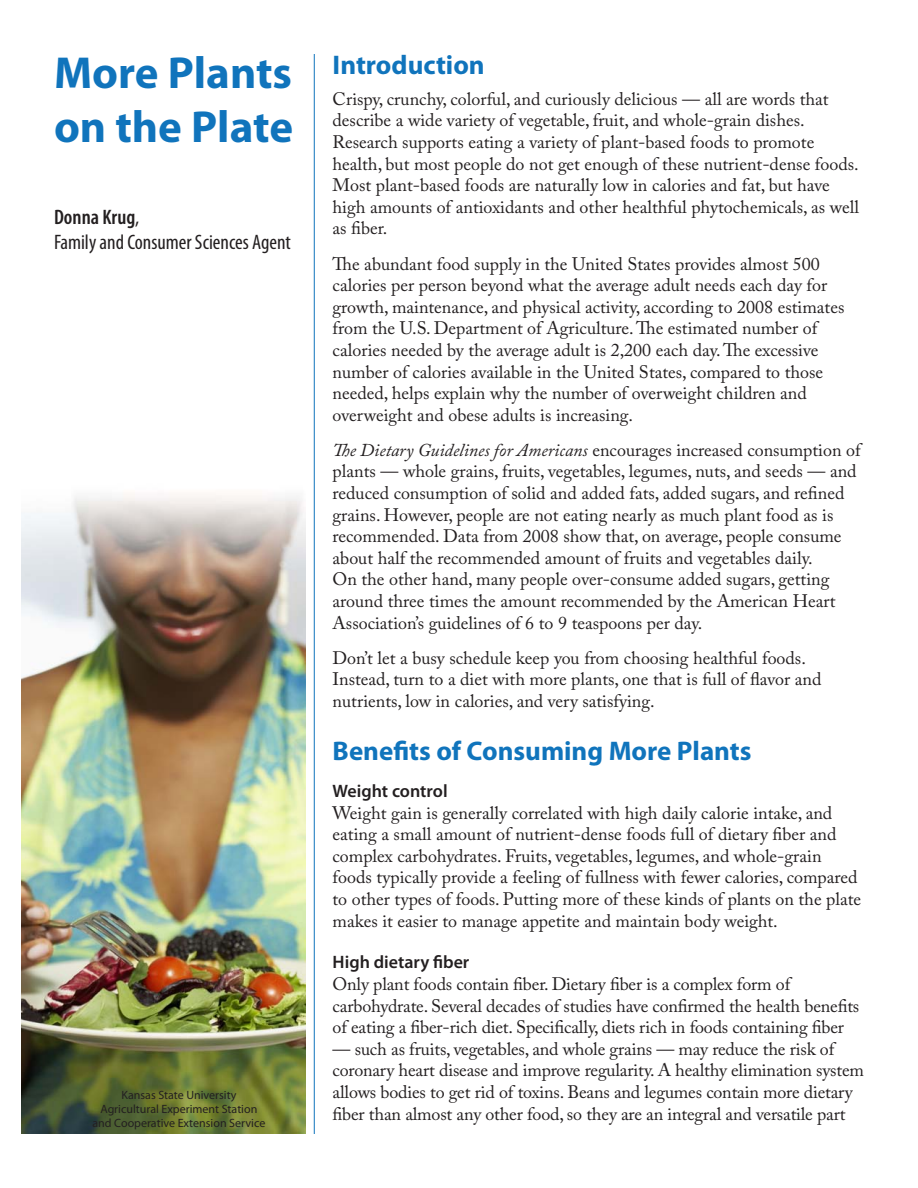
<style>
.page{position:relative;width:918px;height:1188px;background:#fff}
.page>*{position:absolute;margin:0;border:0;box-sizing:border-box;transform-origin:0 0}
.Subhead1{font:700 45px/54px "Myriad Pro";color:#1074bc}
.Subhead1-2{font:700 27px "Myriad Pro";color:#1074bc}
.Subhead1-3{font:condensed 21px/25.2px "Myriad Pro";color:#231f20}
.truth_body{font:18px/21.6px "Adobe Caslon Pro";color:#231f20}
.subhead2{font:600 18px "Myriad Pro";color:#231f20}
.Subhead1-4{font:12px/14.4px "Myriad Pro";color:#231f20;text-align:center}
.s1{font-weight:600}
.s2{font-style:italic}
</style>
<div class="page">
<img style="left:21px;top:494px;width:284px;height:640px">
<hr style="left:314px;top:54px;width:1px;height:1080px;background:#1074bc">
<p class="Subhead1" style="left:54px;top:44px;width:241px">More Plants on the Plate</p>
<p class="Subhead1-3" style="left:54px;top:204px;width:238px"><span class="s1">Donna Krug</span>,<br>Family and Consumer Sciences Agent</p>
<p class="Subhead1-4" style="left:93px;top:1087px;width:174px">Kansas State University<br>Agricultural Experiment Station and Cooperative Extension Service</p>
<p class="Subhead1-2" style="left:333px;top:48px;width:154px">Introduction</p>
<p class="truth_body" style="left:333px;top:88px;width:528px">Crispy, crunchy, colorful, and curiously delicious — all are words that describe a wide variety of vegetable, fruit, and whole-grain dishes.<br>Research supports eating a variety of plant-based foods to promote health, but most people do not get enough of these nutrient-dense foods.<br>Most plant-based foods are naturally low in calories and fat, but have high amounts of antioxidants and other healthful phytochemicals, as well as fiber.</p>
<p class="truth_body" style="left:333px;top:253px;width:513px">The abundant food supply in the United States provides almost 500 calories per person beyond what the average adult needs each day for growth, maintenance, and physical activity, according to 2008 estimates from the U.S. Department of Agriculture. The estimated number of calories needed by the average adult is 2,200 each day. The excessive number of calories available in the United States, compared to those needed, helps explain why the number of overweight children and overweight and obese adults is increasing.</p>
<p class="truth_body" style="left:333px;top:439px;width:530px"><span class="s2">The Dietary Guidelines for Americans</span> encourages increased consumption of plants — whole grains, fruits, vegetables, legumes, nuts, and seeds — and reduced consumption of solid and added fats, added sugars, and refined grains. However, people are not eating nearly as much plant food as is recommended. Data from 2008 show that, on average, people consume about half the recommended amount of fruits and vegetables daily.<br>On the other hand, many people over-consume added sugars, getting around three times the amount recommended by the American Heart Association’s guidelines of 6 to 9 teaspoons per day.</p>
<p class="truth_body" style="left:333px;top:647px;width:490px">Don’t let a busy schedule keep you from choosing healthful foods.<br>Instead, turn to a diet with more plants, one that is full of flavor and nutrients, low in calories, and very satisfying.</p>
<p class="Subhead1-2" style="left:333px;top:733px;width:421px">Benefits of Consuming More Plants</p>
<p class="subhead2" style="left:333px;top:779px;width:117px">Weight control</p>
<p class="truth_body" style="left:333px;top:802px;width:530px">Weight gain is generally correlated with high daily calorie intake, and eating a small amount of nutrient-dense foods full of dietary fiber and complex carbohydrates. Fruits, vegetables, legumes, and whole-grain foods typically provide a feeling of fullness with fewer calories, compared to other types of foods. Putting more of these kinds of plants on the plate makes it easier to manage appetite and maintain body weight.</p>
<p class="subhead2" style="left:333px;top:951px;width:138px">High dietary fiber</p>
<p class="truth_body" style="left:333px;top:973px;width:528px">Only plant foods contain fiber. Dietary fiber is a complex form of carbohydrate. Several decades of studies have confirmed the health benefits of eating a fiber-rich diet. Specifically, diets rich in foods containing fiber</p>
<p class="truth_body" style="left:333px;top:1038px;width:533px">— such as fruits, vegetables, and whole grains — may reduce the risk of coronary heart disease and improve regularity. A healthy elimination system allows bodies to get rid of toxins. Beans and legumes contain more dietary fiber than almost any other food, so they are an integral and versatile part</p>
</div>
